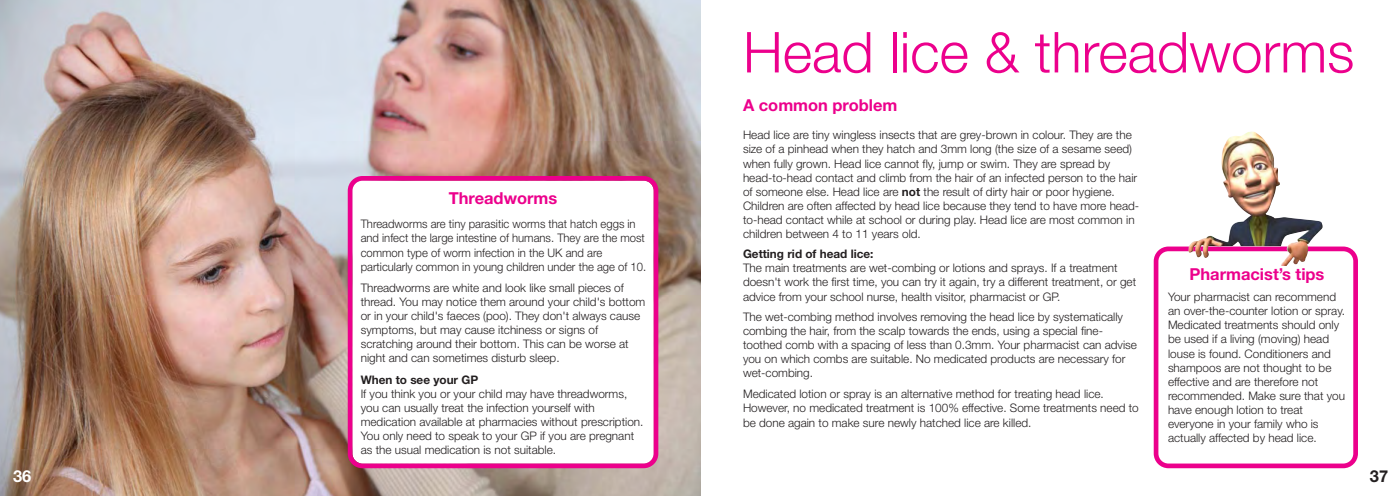
<style>
.page{position:relative;width:1400px;height:496px;background:#fff}
.page>*{position:absolute;margin:0;border:0;box-sizing:border-box;transform-origin:0 0}
.t1{font:300 56.38px "Helvetica Neue";color:#ec008c}
.t2{font:700 16.5px "Helvetica Neue";color:#ec008c}
.t3{font:700 16.5px "Helvetica Neue";color:#fff}
.t4{font:700 16.5px "Helvetica Neue";color:#231f20}
.t5{font:300 11.75px/14.1px "Helvetica Neue";color:#231f20}
.t6{font:300 11.75px/14.1px "Helvetica Neue";color:#231f20;scale:.96 1}
.t7{font:700 11.75px "Helvetica Neue";color:#231f20}
.s1{font-weight:700}
</style>
<div class="page">
<img style="left:0;top:0;width:701px;height:495px">
<svg style="left:1153px;top:246px;width:205px;height:221px"></svg>
<img style="left:1188px;top:157px;width:135px;height:108px">
<svg style="left:348px;top:176px;width:310px;height:291px"></svg>
<h2 class="t3" style="left:13px;top:469px;width:20px">36</h2>
<h2 class="t2" style="left:449px;top:192px;width:110px">Threadworms</h2>
<p class="t6" style="left:361px;top:218px;width:299px">Threadworms are tiny parasitic worms that hatch eggs in and infect the large intestine of humans. They are the most common type of worm infection in the UK and are particularly common in young children under the age of 10.</p>
<p class="t5" style="left:361px;top:281px;width:286px">Threadworms are white and look like small pieces of thread. You may notice them around your child's bottom or in your child's faeces (poo). They don't always cause symptoms, but may cause itchiness or signs of scratching around their bottom. This can be worse at night and can sometimes disturb sleep.</p>
<p class="t7" style="left:361px;top:375px;width:119px">When to see your GP</p>
<p class="t5" style="left:361px;top:387px;width:284px">If you think you or your child may have threadworms, you can usually treat the infection yourself with medication available at pharmacies without prescription.<br>You only need to speak to your GP if you are pregnant as the usual medication is not suitable.</p>
<h1 class="t1" style="left:743px;top:32px;width:613px">Head lice &amp; threadworms</h1>
<h2 class="t2" style="left:743px;top:99px;width:156px">A common problem</h2>
<p class="t5" style="left:743px;top:129px;width:398px">Head lice are tiny wingless insects that are grey-brown in colour. They are the size of a pinhead when they hatch and 3mm long (the size of a sesame seed) when fully grown. Head lice cannot fly, jump or swim. They are spread by head-to-head contact and climb from the hair of an infected person to the hair of someone else. Head lice are <span class="s1">not</span> the result of dirty hair or poor hygiene.<br>Children are often affected by head lice because they tend to have more head&shy;to-head contact while at school or during play. Head lice are most common in children between 4 to 11 years old.</p>
<p class="t7" style="left:743px;top:249px;width:132px">Getting rid of head lice:</p>
<p class="t5" style="left:743px;top:262px;width:395px">The main treatments are wet-combing or lotions and sprays. If a treatment doesn't work the first time, you can try it again, try a different treatment, or get advice from your school nurse, health visitor, pharmacist or GP.</p>
<p class="t5" style="left:743px;top:310px;width:395px">The wet-combing method involves removing the head lice by systematically combing the hair, from the scalp towards the ends, using a special fine&shy;toothed comb with a spacing of less than 0.3mm. Your pharmacist can advise you on which combs are suitable. No medicated products are necessary for wet-combing.</p>
<p class="t5" style="left:743px;top:387px;width:397px">Medicated lotion or spray is an alternative method for treating head lice.<br>However, no medicated treatment is 100% effective. Some treatments need to be done again to make sure newly hatched lice are killed.</p>
<h2 class="t2" style="left:1189px;top:268px;width:136px">Pharmacist’s tips</h2>
<p class="t5" style="left:1168px;top:290px;width:179px">Your pharmacist can recommend an over-the-counter lotion or spray.<br>Medicated treatments should only be used if a living (moving) head louse is found. Conditioners and shampoos are not thought to be effective and are therefore not recommended. Make sure that you have enough lotion to treat everyone in your family who is actually affected by head lice.</p>
<h2 class="t4" style="left:1370px;top:469px;width:20px">37</h2>
</div>
